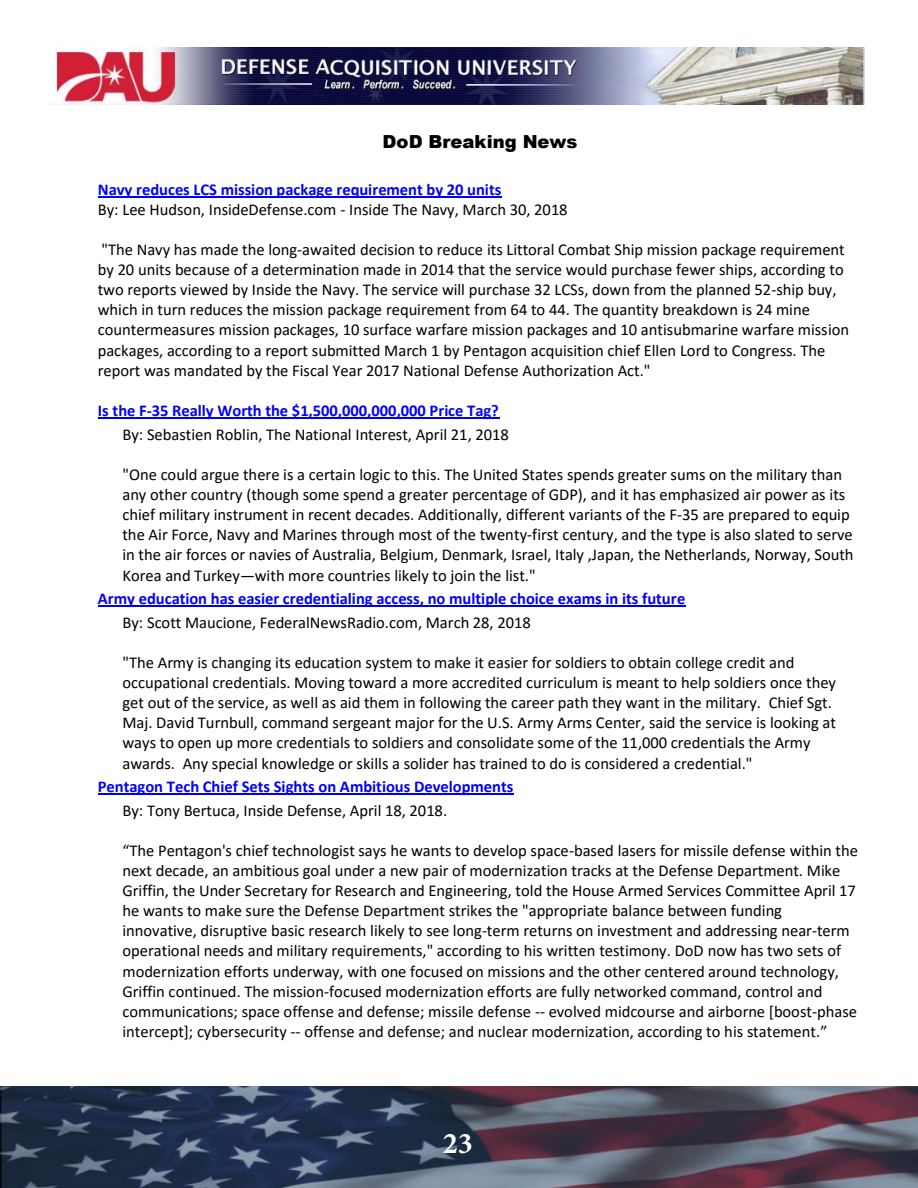
<style>
.page{position:relative;width:918px;height:1188px;background:#fff}
.page>*{position:absolute;margin:0;border:0;box-sizing:border-box;transform-origin:0 0}
.t1{font:700 30px "Minion Pro";color:#fff}
.t2{font:900 18px "Arial";color:#000}
.t3{font:16.5px/20.1px "Calibri";color:#000}
.t4{font:700 16.5px "Calibri";color:#00f}
</style>
<div class="page">
<img style="left:1px;top:1086px;width:917px;height:102px">
<img style="left:56px;top:48px;width:809px;height:56px">
<hr style="left:98px;top:196px;width:404px;height:1px;background:#00f">
<hr style="left:98px;top:418px;width:401px;height:1px;background:#00f">
<hr style="left:98px;top:606px;width:587px;height:1px;background:#00f">
<hr style="left:98px;top:794px;width:415px;height:1px;background:#00f">
<p class="t2" style="left:383px;top:129px;width:196px">DoD Breaking News</p>
<p class="t4" style="left:98px;top:177px;width:405px">Navy reduces LCS mission package requirement by 20 units</p>
<p class="t3" style="left:98px;top:199px;width:471px">By: Lee Hudson, InsideDefense.com - Inside The Navy, March 30, 2018</p>
<p class="t3" style="left:98px;top:239px;width:753px">"The Navy has made the long-awaited decision to reduce its Littoral Combat Ship mission package requirement by 20 units because of a determination made in 2014 that the service would purchase fewer ships, according to two reports viewed by Inside the Navy. The service will purchase 32 LCSs, down from the planned 52-ship buy, which in turn reduces the mission package requirement from 64 to 44. The quantity breakdown is 24 mine countermeasures mission packages, 10 surface warfare mission packages and 10 antisubmarine warfare mission packages, according to a report submitted March 1 by Pentagon acquisition chief Ellen Lord to Congress. The report was mandated by the Fiscal Year 2017 National Defense Authorization Act."</p>
<p class="t4" style="left:98px;top:399px;width:403px">Is the F-35 Really Worth the $1,500,000,000,000 Price Tag?</p>
<p class="t3" style="left:122px;top:424px;width:388px">By: Sebastien Roblin, The National Interest, April 21, 2018</p>
<p class="t3" style="left:122px;top:464px;width:733px">"One could argue there is a certain logic to this. The United States spends greater sums on the military than any other country (though some spend a greater percentage of GDP), and it has emphasized air power as its chief military instrument in recent decades. Additionally, different variants of the F-35 are prepared to equip the Air Force, Navy and Marines through most of the twenty-first century, and the type is also slated to serve in the air forces or navies of Australia, Belgium, Denmark, Israel, Italy ,Japan, the Netherlands, Norway, South Korea and Turkey—with more countries likely to join the list."</p>
<p class="t4" style="left:98px;top:587px;width:589px">Army education has easier credentialing access, no multiple choice exams in its future</p>
<p class="t3" style="left:122px;top:612px;width:410px">By: Scott Maucione, FederalNewsRadio.com, March 28, 2018</p>
<p class="t3" style="left:122px;top:652px;width:715px">"The Army is changing its education system to make it easier for soldiers to obtain college credit and occupational credentials. Moving toward a more accredited curriculum is meant to help soldiers once they get out of the service, as well as aid them in following the career path they want in the military. Chief Sgt.<br>Maj. David Turnbull, command sergeant major for the U.S. Army Arms Center, said the service is looking at ways to open up more credentials to soldiers and consolidate some of the 11,000 credentials the Army awards. Any special knowledge or skills a solider has trained to do is considered a credential."</p>
<p class="t4" style="left:98px;top:775px;width:417px">Pentagon Tech Chief Sets Sights on Ambitious Developments</p>
<p class="t3" style="left:122px;top:800px;width:326px">By: Tony Bertuca, Inside Defense, April 18, 2018.</p>
<p class="t3" style="left:122px;top:840px;width:737px">“The Pentagon's chief technologist says he wants to develop space-based lasers for missile defense within the next decade, an ambitious goal under a new pair of modernization tracks at the Defense Department. Mike Griffin, the Under Secretary for Research and Engineering, told the House Armed Services Committee April 17 he wants to make sure the Defense Department strikes the "appropriate balance between funding innovative, disruptive basic research likely to see long-term returns on investment and addressing near-term operational needs and military requirements," according to his written testimony. DoD now has two sets of modernization efforts underway, with one focused on missions and the other centered around technology, Griffin continued. The mission-focused modernization efforts are fully networked command, control and communications; space offense and defense; missile defense -- evolved midcourse and airborne [boost-phase intercept]; cybersecurity -- offense and defense; and nuclear modernization, according to his statement.”</p>
<h1 class="t1" style="left:443px;top:1122px;width:31px">23</h1>
</div>
